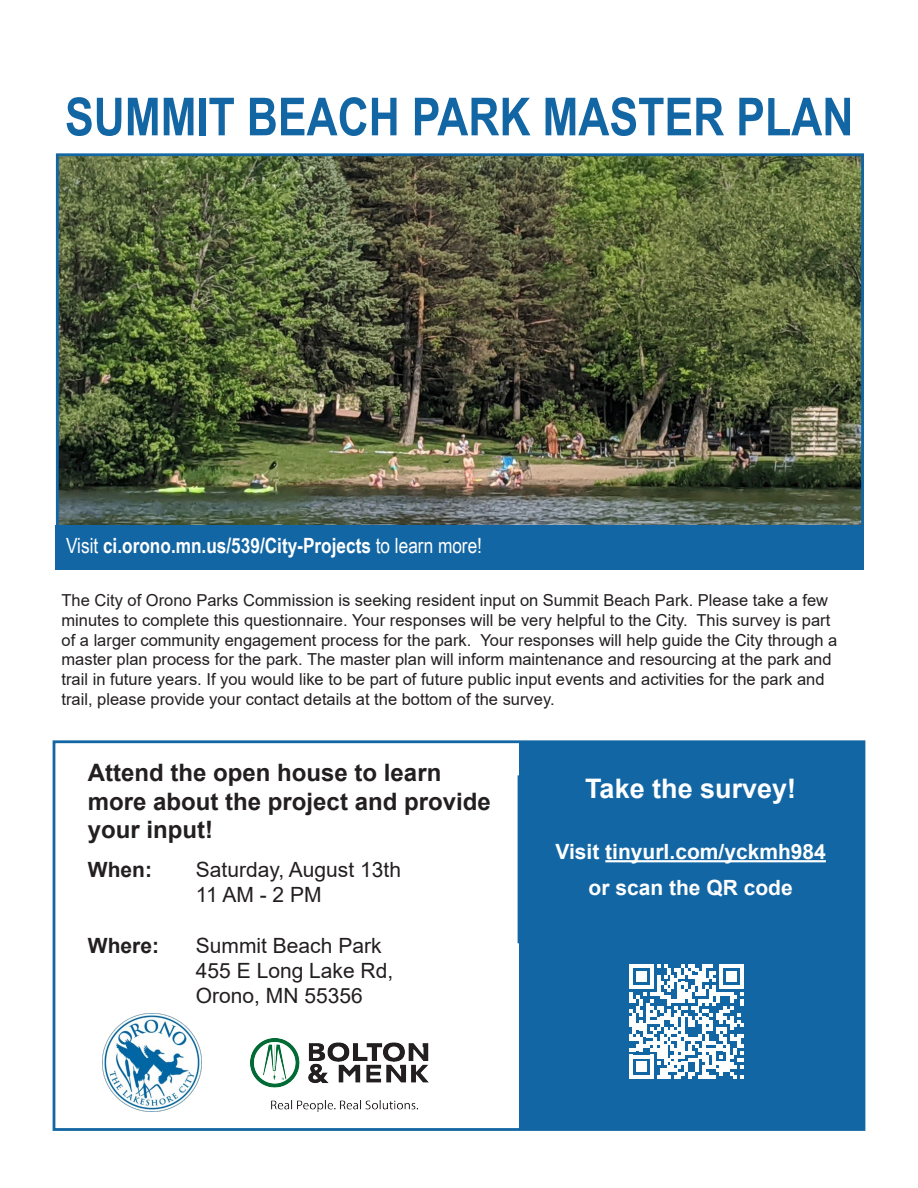
<style>
.page{position:relative;width:918px;height:1188px;background:#fff}
.page>*{position:absolute;margin:0;border:0;box-sizing:border-box;transform-origin:0 0}
.t1{font:700 52.5px "Arial Narrow";color:#1366a4}
.t2{font:700 27px "Arial";color:#fff}
.t3{font:700 24px/28.8px "Arial";color:#231f20}
.t4{font:21px "Arial";color:#231f20}
.t5{font:700 21px "Arial Narrow";color:#fff}
.t6{font:700 21px "Arial";color:#fff}
.t7{font:700 21px "Arial";color:#231f20}
.t8{font:16.5px/19.8px "Arial";color:#231f20}
.s1{font-weight:400}
</style>
<div class="page">
<img style="left:103px;top:1013px;width:98px;height:99px">
<img style="left:251px;top:1038px;width:178px;height:74px">
<div style="left:519px;top:742px;width:343px;height:388px;background:#1366a4"></div>
<hr style="left:605px;top:860px;width:221px;height:2px;background:#fff">
<svg style="left:629px;top:964px;width:115px;height:115px"></svg>
<img style="left:60px;top:157px;width:800px;height:368px">
<div style="left:56px;top:153px;width:808px;height:378px;border:3px solid #1366a4"></div>
<div style="left:56px;top:525px;width:808px;height:44px;background:#1366a4"></div>
<div style="left:53px;top:740px;width:812px;height:391px;border:3px solid #1366a4"></div>
<p class="t1" style="left:65px;top:77px;width:790px">SUMMIT BEACH PARK MASTER PLAN</p>
<p class="t5" style="left:66px;top:529px;width:418px"><span class="s1">Visit</span> ci.orono.mn.us/539/City-Projects <span class="s1">to learn more!</span></p>
<p class="t8" style="left:62px;top:590px;width:777px">The City of Orono Parks Commission is seeking resident input on Summit Beach Park. Please take a few minutes to complete this questionnaire. Your responses will be very helpful to the City. This survey is part of a larger community engagement process for the park. Your responses will help guide the City through a master plan process for the park. The master plan will inform maintenance and resourcing at the park and trail in future years. If you would like to be part of future public input events and activities for the park and trail, please provide your contact details at the bottom of the survey.</p>
<p class="t3" style="left:88px;top:758px;width:404px">Attend the open house to learn more about the project and provide your input!</p>
<p class="t7" style="left:88px;top:855px;width:66px">When:</p>
<p class="t4" style="left:196px;top:855px;width:207px">Saturday, August 13th</p>
<p class="t4" style="left:196px;top:881px;width:127px">11 AM - 2 PM</p>
<p class="t7" style="left:88px;top:931px;width:73px">Where:</p>
<p class="t4" style="left:196px;top:931px;width:187px">Summit Beach Park</p>
<p class="t4" style="left:196px;top:956px;width:199px">455 E Long Lake Rd,</p>
<p class="t4" style="left:196px;top:981px;width:168px">Orono, MN 55356</p>
<p class="t2" style="left:585px;top:769px;width:213px">Take the survey!</p>
<p class="t6" style="left:556px;top:837px;width:272px">Visit tinyurl.com/yckmh984</p>
<p class="t6" style="left:589px;top:873px;width:206px">or scan the QR code</p>
</div>
